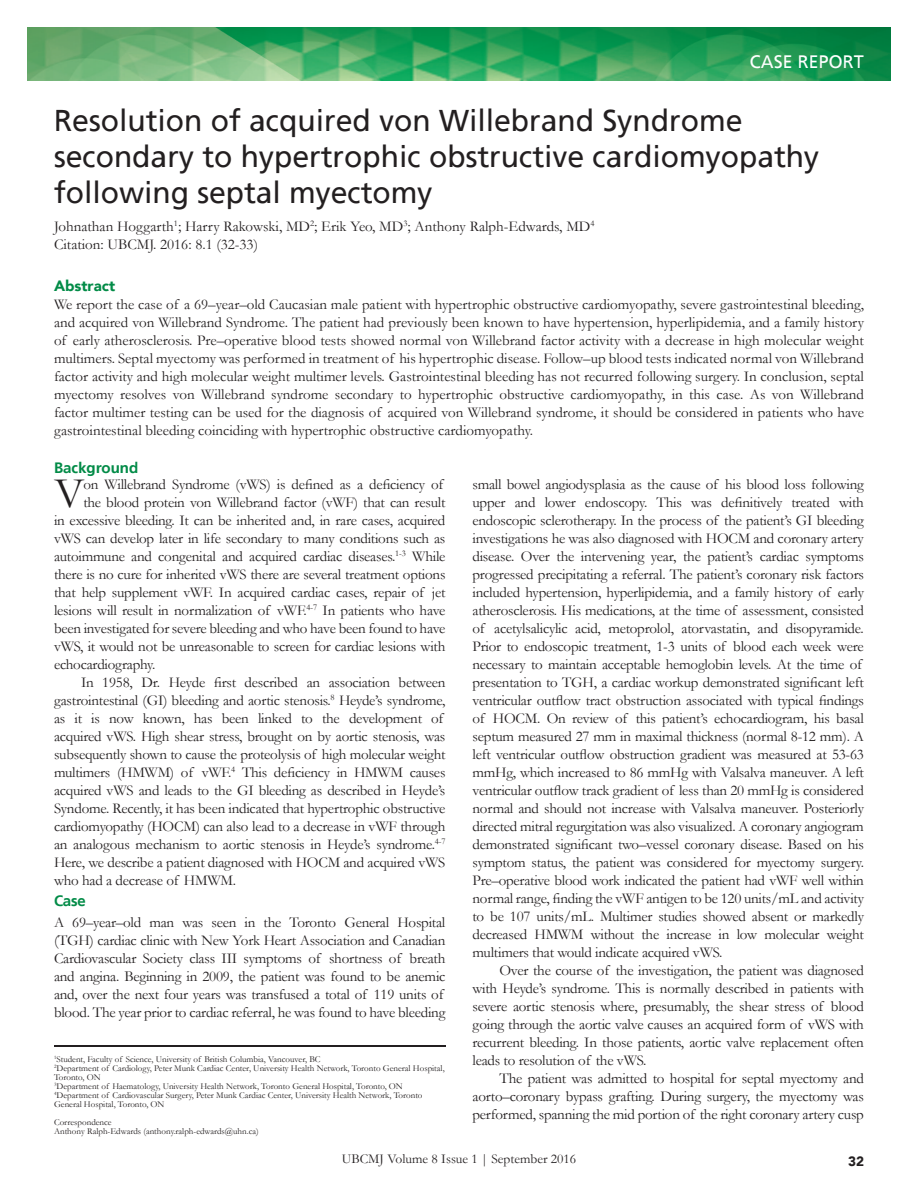
<style>
.page{position:relative;width:918px;height:1188px;background:#fff}
.page>*{position:absolute;margin:0;border:0;box-sizing:border-box;transform-origin:0 0}
.Body_2{font:43.8px "Garamond";color:#231f20}
.Article_Title{font:30px/36px "Frutiger Linotype";color:#231f20}
.t1{font:18px "Frutiger Linotype";color:#fff}
.Body_2-2{font:15px/18px "Garamond";letter-spacing:-.015em;color:#231f20}
.Abstract{font:15px/18px "Garamond";color:#231f20;text-align:justify}
.Author_Box{font:15px "Garamond";color:#231f20}
.Heading{font:700 15px "Frutiger Linotype";color:#028b47}
.Abstract-2{font:900 15px "Avenir";color:#028b47}
.Body_2-3{font:700 15px "Frutiger Linotype";color:#028b47}
.t2{font:13.5px "Garamond";color:#231f20}
.t3{font:900 13.5px "Avenir";color:#231f20}
.Author_Box-2{font:9px/9px "Garamond";color:#231f20}
</style>
<div class="page">
<img style="left:27px;top:27px;width:864px;height:54px">
<hr style="left:54px;top:1046px;width:392px;height:1px;background:#231f20">
<p class="t1" style="left:750px;top:51px;width:116px">CASE REPORT</p>
<p class="Article_Title" style="left:54px;top:102px;width:767px">Resolution of acquired von Willebrand Syndrome secondary to hypertrophic obstructive cardiomyopathy following septal myectomy</p>
<p class="Author_Box" style="left:54px;top:217px;width:542px">Johnathan Hoggarth<sup>1</sup>; Harry Rakowski, MD<sup>2</sup>; Erik Yeo, MD<sup>3</sup>; Anthony Ralph-Edwards, MD<sup>4</sup></p>
<p class="Author_Box" style="left:54px;top:235px;width:206px">Citation: UBCMJ. 2016: 8.1 (32-33)</p>
<p class="Abstract-2" style="left:54px;top:273px;width:63px">Abstract</p>
<p class="Abstract" style="left:54px;top:295px;width:812px">We report the case of a 69–year–old Caucasian male patient with hypertrophic obstructive cardiomyopathy, severe gastrointestinal bleeding, and acquired von Willebrand Syndrome. The patient had previously been known to have hypertension, hyperlipidemia, and a family history of early atherosclerosis. Pre–operative blood tests showed normal von Willebrand factor activity with a decrease in high molecular weight multimers. Septal myectomy was performed in treatment of his hypertrophic disease. Follow–up blood tests indicated normal von Willebrand factor activity and high molecular weight multimer levels. Gastrointestinal bleeding has not recurred following surgery. In conclusion, septal myectomy resolves von Willebrand syndrome secondary to hypertrophic obstructive cardiomyopathy, in this case. As von Willebrand factor multimer testing can be used for the diagnosis of acquired von Willebrand syndrome, it should be considered in patients who have gastrointestinal bleeding coinciding with hypertrophic obstructive cardiomyopathy.</p>
<p class="Heading" style="left:54px;top:459px;width:86px">Background</p>
<p class="Body_2" style="left:54px;top:467px;width:31px">V</p>
<p class="Body_2-2" style="left:83px;top:476px;width:362px">on Willebrand Syndrome (vWS) is defined as a deficiency of</p>
<p class="Body_2-2" style="left:83px;top:494px;width:364px">the blood protein von Willebrand factor (vWF) that can result</p>
<p class="Body_2-2" style="left:54px;top:512px;width:393px">in excessive bleeding. It can be inherited and, in rare cases, acquired</p>
<p class="Body_2-2" style="left:54px;top:530px;width:393px">vWS can develop later in life secondary to many conditions such as</p>
<p class="Body_2-2" style="left:54px;top:548px;width:393px">autoimmune and congenital and acquired cardiac diseases.<sup>1-3</sup> While</p>
<p class="Body_2-2" style="left:54px;top:566px;width:393px">there is no cure for inherited vWS there are several treatment options</p>
<p class="Body_2-2" style="left:54px;top:584px;width:393px">that help supplement vWF. In acquired cardiac cases, repair of jet</p>
<p class="Body_2-2" style="left:54px;top:602px;width:393px">lesions will result in normalization of vWF.<sup>4-7</sup> In patients who have</p>
<p class="Body_2-2" style="left:54px;top:620px;width:393px">been investigated for severe bleeding and who have been found to have</p>
<p class="Body_2-2" style="left:54px;top:638px;width:393px">vWS, it would not be unreasonable to screen for cardiac lesions with</p>
<p class="Body_2-2" style="left:54px;top:656px;width:103px">echocardiography.</p>
<p class="Body_2-2" style="left:54px;top:674px;width:393px;text-indent:27px">In 1958, Dr. Heyde first described an association between gastrointestinal (GI) bleeding and aortic stenosis.<sup>8</sup> Heyde’s syndrome, as it is now known, has been linked to the development of acquired vWS. High shear stress, brought on by aortic stenosis, was subsequently shown to cause the proteolysis of high molecular weight multimers (HMWM) of vWF.<sup>4</sup> This deficiency in HMWM causes acquired vWS and leads to the GI bleeding as described in Heyde’s Syndome. Recently, it has been indicated that hypertrophic obstructive cardiomyopathy (HOCM) can also lead to a decrease in vWF through an analogous mechanism to aortic stenosis in Heyde’s syndrome.<sup>4-7<br></sup>Here, we describe a patient diagnosed with HOCM and acquired vWS who had a decrease of HMWM.</p>
<p class="Body_2-3" style="left:54px;top:892px;width:33px">Case</p>
<p class="Body_2-2" style="left:54px;top:914px;width:393px">A 69–year–old man was seen in the Toronto General Hospital (TGH) cardiac clinic with New York Heart Association and Canadian Cardiovascular Society class III symptoms of shortness of breath and angina. Beginning in 2009, the patient was found to be anemic and, over the next four years was transfused a total of 119 units of blood. The year prior to cardiac referral, he was found to have bleeding</p>
<p class="Author_Box-2" style="left:54px;top:1055px;width:268px"><sup>1</sup>Student, Faculty of Science, University of British Columbia, Vancouver, BC</p>
<p class="Author_Box-2" style="left:54px;top:1064px;width:392px"><sup>2</sup>Department of Cardiology, Peter Munk Cardiac Center, University Health Network, Toronto General Hospital,<br>Toronto, ON</p>
<p class="Author_Box-2" style="left:54px;top:1082px;width:350px"><sup>3</sup>Department of Haematology, University Health Network, Toronto General Hospital, Toronto, ON</p>
<p class="Author_Box-2" style="left:54px;top:1091px;width:370px"><sup>4</sup>Department of Cardiovascular Surgery, Peter Munk Cardiac Center, University Health Network, Toronto<br>General Hospital, Toronto, ON</p>
<p class="Author_Box-2" style="left:54px;top:1118px;width:59px">Correspondence</p>
<p class="Author_Box-2" style="left:54px;top:1127px;width:206px">Anthony Ralph-Edwards (anthony.ralph-edwards@uhn.ca)</p>
<p class="Body_2-2" style="left:472px;top:476px;width:393px">small bowel angiodysplasia as the cause of his blood loss following upper and lower endoscopy. This was definitively treated with endoscopic sclerotherapy. In the process of the patient’s GI bleeding investigations he was also diagnosed with HOCM and coronary artery disease. Over the intervening year, the patient’s cardiac symptoms progressed precipitating a referral. The patient’s coronary risk factors included hypertension, hyperlipidemia, and a family history of early atherosclerosis. His medications, at the time of assessment, consisted of acetylsalicylic acid, metoprolol, atorvastatin, and disopyramide.<br>Prior to endoscopic treatment, 1-3 units of blood each week were necessary to maintain acceptable hemoglobin levels. At the time of presentation to TGH, a cardiac workup demonstrated significant left ventricular outflow tract obstruction associated with typical findings of HOCM. On review of this patient’s echocardiogram, his basal septum measured 27 mm in maximal thickness (normal 8-12 mm). A left ventricular outflow obstruction gradient was measured at 53-63 mmHg, which increased to 86 mmHg with Valsalva maneuver. A left ventricular outflow track gradient of less than 20 mmHg is considered normal and should not increase with Valsalva maneuver. Posteriorly directed mitral regurgitation was also visualized. A coronary angiogram demonstrated significant two–vessel coronary disease. Based on his symptom status, the patient was considered for myectomy surgery.<br>Pre–operative blood work indicated the patient had vWF well within normal range, finding the vWF antigen to be 120 units/mL and activity to be 107 units/mL. Multimer studies showed absent or markedly decreased HMWM without the increase in low molecular weight multimers that would indicate acquired vWS.</p>
<p class="Body_2-2" style="left:472px;top:962px;width:393px;text-align:justify;text-indent:27px">Over the course of the investigation, the patient was diagnosed with Heyde’s syndrome. This is normally described in patients with severe aortic stenosis where, presumably, the shear stress of blood going through the aortic valve causes an acquired form of vWS with recurrent bleeding. In those patients, aortic valve replacement often leads to resolution of the vWS.</p>
<p class="Body_2-2" style="left:472px;top:1070px;width:393px;text-align:justify;text-indent:27px">The patient was admitted to hospital for septal myectomy and aorto–coronary bypass grafting. During surgery, the myectomy was performed, spanning the mid portion of the right coronary artery cusp</p>
<p class="t2" style="left:342px;top:1151px;width:236px">UBCMJ Volume 8 Issue 1 | September 2016</p>
<p class="t3" style="left:848px;top:1149px;width:17px">32</p>
</div>
